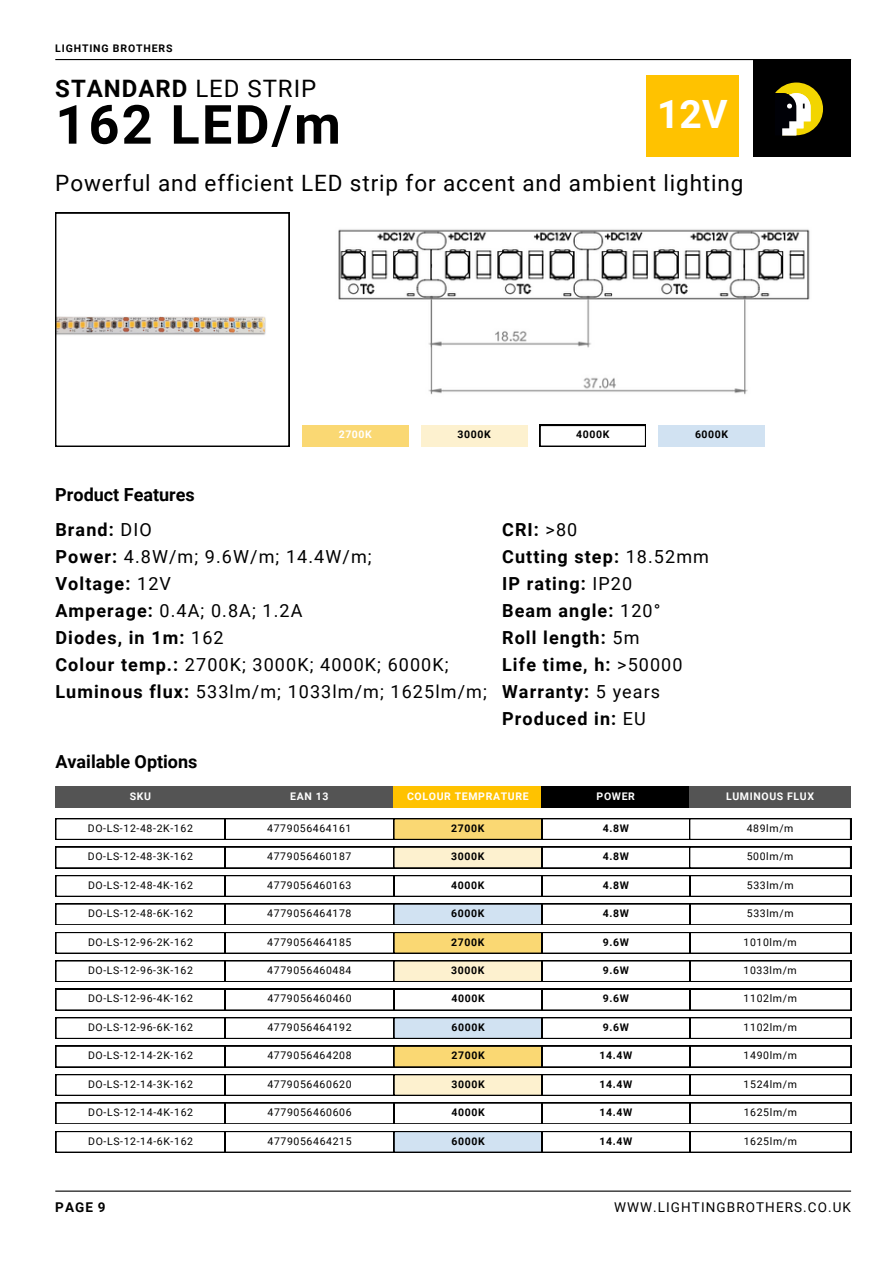
<style>
.page{position:relative;width:894px;height:1264px;background:#fff}
.page>*{position:absolute;margin:0;border:0;box-sizing:border-box;transform-origin:0 0}
.t1{font:700 54px "Roboto";letter-spacing:.04em;color:#000}
.t2{font:700 39px "Roboto";color:#fff}
.t3{font:700 24px "Roboto";letter-spacing:.04em;color:#000}
.t4{font:22.5px "Roboto";letter-spacing:.04em;color:#000}
.t5{font:18px/27px "Roboto";letter-spacing:.06em;color:#000}
.t6{font:700 18px/27px "Roboto";letter-spacing:.06em;color:#000}
.t7{font:700 18px "Roboto";color:#000}
.t8{font:13.5px "Roboto";letter-spacing:.08em;color:#000}
.t9{font:700 13.5px "Roboto";color:#000}
.t10{font:10.5px "Roboto";letter-spacing:.06em;color:#000}
.t11{font:700 10.5px "Roboto";letter-spacing:.06em;color:#000}
.t12{font:700 10.5px "Roboto";letter-spacing:.06em;color:#fff}
.t13{font:700 10.5px "Roboto";letter-spacing:.08em;color:#000}
.s1{font-weight:400}
.s2{font-weight:700}
</style>
<div class="page">
<hr style="left:55px;top:1190px;width:795px;height:1px;background:#000">
<div style="left:55px;top:786px;width:170px;height:22px;background:#545454"></div>
<div style="left:224px;top:786px;width:170px;height:22px;background:#545454"></div>
<div style="left:393px;top:818px;width:149px;height:22px;background:#000"></div>
<div style="left:393px;top:960px;width:149px;height:22px;background:#000"></div>
<div style="left:393px;top:903px;width:149px;height:22px;background:#17191b"></div>
<div style="left:393px;top:786px;width:149px;height:22px;background:#ffc200"></div>
<div style="left:541px;top:786px;width:149px;height:22px;background:#000"></div>
<hr style="left:55px;top:59px;width:795px;height:1px;background:#000">
<div style="left:753px;top:60px;width:97px;height:97px;background:#000"></div>
<svg style="left:775px;top:82px;width:48px;height:53px"></svg>
<svg style="left:55px;top:818px;width:795px;height:21px"></svg>
<svg style="left:55px;top:932px;width:795px;height:21px"></svg>
<svg style="left:55px;top:1045px;width:796px;height:22px"></svg>
<svg style="left:55px;top:875px;width:795px;height:21px"></svg>
<svg style="left:55px;top:988px;width:796px;height:22px"></svg>
<svg style="left:56px;top:1102px;width:795px;height:21px"></svg>
<svg style="left:55px;top:846px;width:795px;height:22px"></svg>
<svg style="left:55px;top:960px;width:795px;height:21px"></svg>
<svg style="left:55px;top:1074px;width:796px;height:21px"></svg>
<svg style="left:55px;top:903px;width:795px;height:21px"></svg>
<svg style="left:55px;top:1017px;width:796px;height:21px"></svg>
<svg style="left:56px;top:1131px;width:795px;height:21px"></svg>
<div style="left:689px;top:786px;width:161px;height:22px;background:#545454"></div>
<div style="left:302px;top:425px;width:106px;height:21px;background:#fad873"></div>
<div style="left:421px;top:425px;width:106px;height:21px;background:#fdf1cf"></div>
<div style="left:658px;top:425px;width:106px;height:21px;background:#d1e2f2"></div>
<svg style="left:539px;top:425px;width:106px;height:21px"></svg>
<div style="left:646px;top:75px;width:92px;height:82px;background:#ffc200"></div>
<img style="left:338px;top:229px;width:472px;height:166px">
<svg style="left:55px;top:213px;width:234px;height:233px"></svg>
<p class="t13" style="left:55px;top:42px;width:119px">LIGHTING BROTHERS</p>
<p class="t3" style="left:55px;top:74px;width:262px">STANDARD <span class="s1">LED STRIP</span></p>
<p class="t1" style="left:55px;top:94px;width:287px">162 LED/m</p>
<p class="t2" style="left:657px;top:92px;width:72px">12V</p>
<p class="t4" style="left:55px;top:170px;width:689px">Powerful and efficient LED strip for accent and ambient lighting</p>
<p class="t7" style="left:55px;top:484px;width:141px">Product Features</p>
<p class="t12" style="left:338px;top:429px;width:35px">2700K</p>
<p class="t11" style="left:457px;top:429px;width:35px">3000K</p>
<p class="t11" style="left:576px;top:429px;width:35px">4000K</p>
<p class="t11" style="left:694px;top:429px;width:35px">6000K</p>
<p class="t5" style="left:55px;top:516px;width:433px"><span class="s2">Brand:</span> DIO<br><span class="s2">Power:</span> 4.8W/m; 9.6W/m; 14.4W/m;<br><span class="s2">Voltage:</span> 12V<br><span class="s2">Amperage:</span> 0.4A; 0.8A; 1.2A<br><span class="s2">Diodes, in 1m:</span> 162<br><span class="s2">Colour temp.:</span> 2700K; 3000K; 4000K; 6000K;<br><span class="s2">Luminous flux:</span> 533lm/m; 1033lm/m; 1625lm/m;</p>
<p class="t6" style="left:502px;top:516px;width:208px">CRI: <span class="s1">&gt;80<br></span>Cutting step: <span class="s1">18.52mm<br></span>IP rating: <span class="s1">IP20<br></span>Beam angle: <span class="s1">120°<br></span>Roll length: <span class="s1">5m<br></span>Life time, h: <span class="s1">&gt;50000<br></span>Warranty: <span class="s1">5 years<br></span>Produced in: <span class="s1">EU</span></p>
<p class="t7" style="left:55px;top:751px;width:143px">Available Options</p>
<p class="t12" style="left:130px;top:790px;width:23px">SKU</p>
<p class="t12" style="left:290px;top:790px;width:40px">EAN 13</p>
<p class="t12" style="left:407px;top:790px;width:123px">COLOUR TEMPRATURE</p>
<p class="t12" style="left:596px;top:790px;width:40px">POWER</p>
<p class="t12" style="left:725px;top:790px;width:90px">LUMINOUS FLUX</p>
<p class="t10" style="left:88px;top:822px;width:106px">DO-LS-12-48-2K-162</p>
<h5 class="t10" style="left:267px;top:822px;width:86px">4779056464161</h5>
<p class="t11" style="left:451px;top:822px;width:35px">2700K</p>
<p class="t11" style="left:602px;top:822px;width:28px">4.8W</p>
<p class="t10" style="left:746px;top:822px;width:48px">489lm/m</p>
<h4 class="t10" style="left:88px;top:850px;width:106px">DO-LS-12-48-3K-162</h4>
<p class="t10" style="left:267px;top:850px;width:86px">4779056460187</p>
<p class="t11" style="left:451px;top:850px;width:35px">3000K</p>
<p class="t11" style="left:602px;top:850px;width:28px">4.8W</p>
<p class="t10" style="left:746px;top:850px;width:48px">500lm/m</p>
<h3 class="t10" style="left:88px;top:878px;width:106px">DO-LS-12-48-4K-162</h3>
<h5 class="t10" style="left:267px;top:878px;width:86px">4779056460163</h5>
<p class="t11" style="left:451px;top:878px;width:35px">4000K</p>
<p class="t11" style="left:602px;top:878px;width:28px">4.8W</p>
<p class="t10" style="left:746px;top:878px;width:48px">533lm/m</p>
<p class="t10" style="left:88px;top:907px;width:106px">DO-LS-12-48-6K-162</p>
<p class="t10" style="left:267px;top:907px;width:86px">4779056464178</p>
<p class="t11" style="left:451px;top:907px;width:35px">6000K</p>
<p class="t11" style="left:602px;top:907px;width:28px">4.8W</p>
<p class="t10" style="left:746px;top:907px;width:48px">533lm/m</p>
<p class="t10" style="left:88px;top:935px;width:106px">DO-LS-12-96-2K-162</p>
<h6 class="t10" style="left:267px;top:935px;width:86px">4779056464185</h6>
<p class="t11" style="left:451px;top:935px;width:35px">2700K</p>
<p class="t11" style="left:602px;top:935px;width:28px">9.6W</p>
<p class="t10" style="left:743px;top:935px;width:55px">1010lm/m</p>
<p class="t10" style="left:88px;top:964px;width:106px">DO-LS-12-96-3K-162</p>
<p class="t10" style="left:267px;top:964px;width:86px">4779056460484</p>
<p class="t11" style="left:451px;top:964px;width:35px">3000K</p>
<p class="t11" style="left:602px;top:964px;width:28px">9.6W</p>
<p class="t10" style="left:743px;top:964px;width:55px">1033lm/m</p>
<h2 class="t10" style="left:88px;top:992px;width:106px">DO-LS-12-96-4K-162</h2>
<p class="t10" style="left:267px;top:992px;width:86px">4779056460460</p>
<p class="t11" style="left:451px;top:992px;width:35px">4000K</p>
<p class="t11" style="left:602px;top:992px;width:28px">9.6W</p>
<p class="t10" style="left:743px;top:992px;width:55px">1102lm/m</p>
<p class="t10" style="left:88px;top:1021px;width:106px">DO-LS-12-96-6K-162</p>
<p class="t10" style="left:267px;top:1021px;width:86px">4779056464192</p>
<p class="t11" style="left:451px;top:1021px;width:35px">6000K</p>
<p class="t11" style="left:602px;top:1021px;width:28px">9.6W</p>
<p class="t10" style="left:743px;top:1021px;width:55px">1102lm/m</p>
<p class="t10" style="left:88px;top:1049px;width:106px">DO-LS-12-14-2K-162</p>
<h6 class="t10" style="left:267px;top:1049px;width:86px">4779056464208</h6>
<p class="t11" style="left:451px;top:1049px;width:35px">2700K</p>
<p class="t11" style="left:599px;top:1049px;width:34px">14.4W</p>
<p class="t10" style="left:743px;top:1049px;width:55px">1490lm/m</p>
<p class="t10" style="left:88px;top:1077px;width:106px">DO-LS-12-14-3K-162</p>
<p class="t10" style="left:267px;top:1077px;width:86px">4779056460620</p>
<p class="t11" style="left:451px;top:1077px;width:35px">3000K</p>
<p class="t11" style="left:599px;top:1077px;width:34px">14.4W</p>
<p class="t10" style="left:743px;top:1077px;width:55px">1524lm/m</p>
<h1 class="t10" style="left:88px;top:1106px;width:106px">DO-LS-12-14-4K-162</h1>
<p class="t10" style="left:267px;top:1106px;width:86px">4779056460606</p>
<p class="t11" style="left:451px;top:1106px;width:35px">4000K</p>
<p class="t11" style="left:599px;top:1106px;width:34px">14.4W</p>
<p class="t10" style="left:743px;top:1106px;width:55px">1625lm/m</p>
<p class="t10" style="left:88px;top:1134px;width:106px">DO-LS-12-14-6K-162</p>
<p class="t10" style="left:267px;top:1134px;width:86px">4779056464215</p>
<p class="t11" style="left:451px;top:1134px;width:35px">6000K</p>
<p class="t11" style="left:599px;top:1134px;width:34px">14.4W</p>
<p class="t10" style="left:743px;top:1134px;width:55px">1625lm/m</p>
<p class="t9" style="left:55px;top:1199px;width:52px">PAGE 9</p>
<p class="t8" style="left:614px;top:1199px;width:238px">WWW.LIGHTINGBROTHERS.CO.UK</p>
</div>
